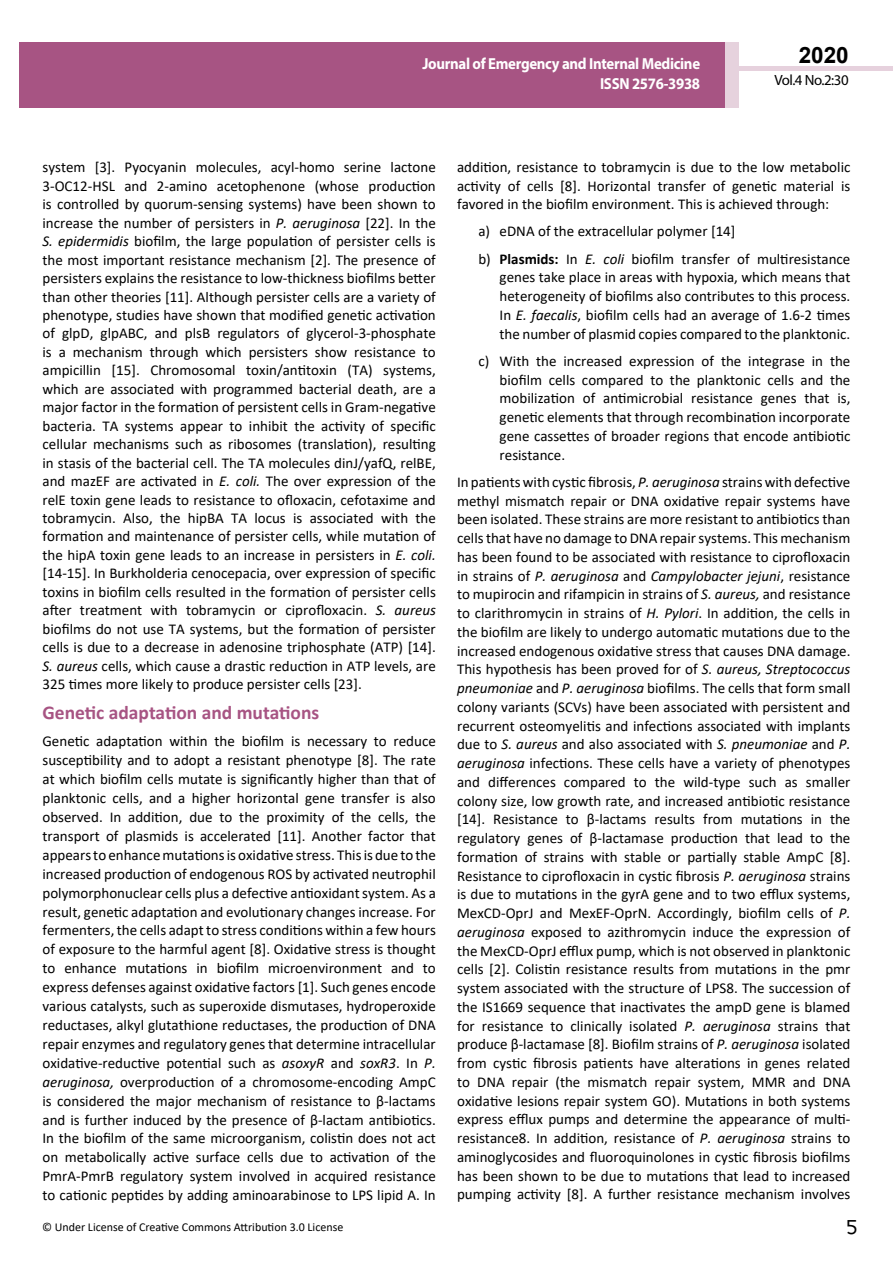
<style>
.page{position:relative;width:893px;height:1263px;background:#fff}
.page>*{position:absolute;margin:0;border:0;box-sizing:border-box;transform-origin:0 0}
.t1{font:25.5px "Tunga";color:#000}
.t2{font:700 22.5px "Arial";color:#000}
.t3{font:700 19.5px "Calibri";color:#a75483}
.t4{font:700 16.05px/19.2px "Myriad Pro";letter-spacing:-.02em;color:#fff;text-align:right;scale:.93 1}
.t5{font:15px/18.8px "Calibri";color:#000;text-align:justify}
.t6{font:14.85px "Myriad Pro";letter-spacing:-.03em;color:#000}
.t7{font:12px "Calibri";color:#000}
.s1{font-style:italic}
.s2{font-weight:700}
</style>
<div class="page">
<div style="left:722px;top:66px;width:171px;height:5px;background:#e6d1dd"></div>
<div style="left:723px;top:42px;width:15px;height:66px;background:#e6d2dd"></div>
<div style="left:19px;top:42px;width:706px;height:66px;background:#a75483"></div>
<p class="t4" style="left:422px;top:54px;width:300px">Journal of Emergency and Internal Medicine<br>ISSN 2576-3938</p>
<h2 class="t2" style="left:799px;top:39px;width:52px">2020</h2>
<p class="t6" style="left:774px;top:71px;width:76px">Vol.4 No.2:30</p>
<p class="t5" style="left:43px;top:158px;width:395px">system [3]. Pyocyanin molecules, acyl-homo serine lactone 3-OC12-HSL and 2-amino acetophenone (whose production is controlled by quorum-sensing systems) have been shown to increase the number of persisters in <span class="s1">P. aeruginosa</span> [22]. In the <span class="s1">S. epidermidis</span> biofilm, the large population of persister cells is the most important resistance mechanism [2]. The presence of persisters explains the resistance to low-thickness biofilms better than other theories [11]. Although persister cells are a variety of phenotype, studies have shown that modified genetic activation of glpD, glpABC, and plsB regulators of glycerol-3-phosphate is a mechanism through which persisters show resistance to ampicillin [15]. Chromosomal toxin/antitoxin (TA) systems, which are associated with programmed bacterial death, are a major factor in the formation of persistent cells in Gram-negative bacteria. TA systems appear to inhibit the activity of specific cellular mechanisms such as ribosomes (translation), resulting in stasis of the bacterial cell. The TA molecules dinJ/yafQ, relBE, and mazEF are activated in <span class="s1">E. coli.</span> The over expression of the relE toxin gene leads to resistance to ofloxacin, cefotaxime and tobramycin. Also, the hipBA TA locus is associated with the formation and maintenance of persister cells, while mutation of the hipA toxin gene leads to an increase in persisters in <span class="s1">E. coli. </span>[14-15]. In Burkholderia cenocepacia, over expression of specific toxins in biofilm cells resulted in the formation of persister cells after treatment with tobramycin or ciprofloxacin. <span class="s1">S. aureus </span>biofilms do not use TA systems, but the formation of persister cells is due to a decrease in adenosine triphosphate (ATP) [14].<br><span class="s1">S. aureus</span> cells, which cause a drastic reduction in ATP levels, are 325 times more likely to produce persister cells [23].</p>
<h3 class="t3" style="left:43px;top:699px;width:278px">Genetic adaptation and mutations</h3>
<p class="t5" style="left:43px;top:732px;width:395px">Genetic adaptation within the biofilm is necessary to reduce susceptibility and to adopt a resistant phenotype [8]. The rate at which biofilm cells mutate is significantly higher than that of planktonic cells, and a higher horizontal gene transfer is also observed. In addition, due to the proximity of the cells, the transport of plasmids is accelerated [11]. Another factor that appears to enhance mutations is oxidative stress. This is due to the increased production of endogenous ROS by activated neutrophil polymorphonuclear cells plus a defective antioxidant system. As a result, genetic adaptation and evolutionary changes increase. For fermenters, the cells adapt to stress conditions within a few hours of exposure to the harmful agent [8]. Oxidative stress is thought to enhance mutations in biofilm microenvironment and to express defenses against oxidative factors [1]. Such genes encode various catalysts, such as superoxide dismutases, hydroperoxide reductases, alkyl glutathione reductases, the production of DNA repair enzymes and regulatory genes that determine intracellular oxidative-reductive potential such as <span class="s1">asoxyR</span> and <span class="s1">soxR3</span>. In <span class="s1">P. aeruginosa,</span> overproduction of a chromosome-encoding AmpC is considered the major mechanism of resistance to β-lactams and is further induced by the presence of β-lactam antibiotics.<br>In the biofilm of the same microorganism, colistin does not act on metabolically active surface cells due to activation of the PmrA-PmrB regulatory system involved in acquired resistance to cationic peptides by adding aminoarabinose to LPS lipid A. In</p>
<p class="t5" style="left:457px;top:158px;width:395px">addition, resistance to tobramycin is due to the low metabolic activity of cells [8]. Horizontal transfer of genetic material is favored in the biofilm environment. This is achieved through:</p>
<p class="t5" style="left:478px;top:217px;width:374px;line-height:27.3px">a) eDNA of the extracellular polymer [14]<br>b) <span class="s2">Plasmids:</span> In <span class="s1">E. coli</span> biofilm transfer of multiresistance</p>
<p class="t5" style="left:500px;top:268px;width:352px">genes take place in areas with hypoxia, which means that heterogeneity of biofilms also contributes to this process.<br>In <span class="s1">E. faecalis</span>, biofilm cells had an average of 1.6-2 times the number of plasmid copies compared to the planktonic.</p>
<p class="t5" style="left:500px;top:351px;width:352px;text-indent:-21px">c) With the increased expression of the integrase in the biofilm cells compared to the planktonic cells and the mobilization of antimicrobial resistance genes that is, genetic elements that through recombination incorporate gene cassettes of broader regions that encode antibiotic resistance.</p>
<p class="t5" style="left:457px;top:472px;width:395px">In patients with cystic fibrosis, <span class="s1">P. aeruginosa</span> strains with defective methyl mismatch repair or DNA oxidative repair systems have been isolated. These strains are more resistant to antibiotics than cells that have no damage to DNA repair systems. This mechanism has been found to be associated with resistance to ciprofloxacin in strains of <span class="s1">P. aeruginosa</span> and <span class="s1">Campylobacter jejuni</span>, resistance to mupirocin and rifampicin in strains of <span class="s1">S. aureus,</span> and resistance to clarithromycin in strains of <span class="s1">H. Pylori</span>. In addition, the cells in the biofilm are likely to undergo automatic mutations due to the increased endogenous oxidative stress that causes DNA damage.<br>This hypothesis has been proved for of <span class="s1">S. aureus, Streptococcus pneumoniae</span> and <span class="s1">P. aeruginosa</span> biofilms. The cells that form small colony variants (SCVs) have been associated with persistent and recurrent osteomyelitis and infections associated with implants due to <span class="s1">S. aureus</span> and also associated with <span class="s1">S. pneumoniae</span> and <span class="s1">P. aeruginosa</span> infections. These cells have a variety of phenotypes and differences compared to the wild-type such as smaller colony size, low growth rate, and increased antibiotic resistance [14]. Resistance to β-lactams results from mutations in the regulatory genes of β-lactamase production that lead to the formation of strains with stable or partially stable AmpC [8].<br>Resistance to ciprofloxacin in cystic fibrosis <span class="s1">P. aeruginosa</span> strains is due to mutations in the gyrA gene and to two efflux systems, MexCD-OprJ and MexEF-OprN. Accordingly, biofilm cells of <span class="s1">P. aeruginosa</span> exposed to azithromycin induce the expression of the MexCD-OprJ efflux pump, which is not observed in planktonic cells [2]. Colistin resistance results from mutations in the pmr system associated with the structure of LPS8. The succession of the IS1669 sequence that inactivates the ampD gene is blamed for resistance to clinically isolated <span class="s1">P. aeruginosa</span> strains that produce β-lactamase [8]. Biofilm strains of <span class="s1">P. aeruginosa</span> isolated from cystic fibrosis patients have alterations in genes related to DNA repair (the mismatch repair system, MMR and DNA oxidative lesions repair system GO). Mutations in both systems express efflux pumps and determine the appearance of multi&shy;resistance8. In addition, resistance of <span class="s1">P. aeruginosa</span> strains to aminoglycosides and fluoroquinolones in cystic fibrosis biofilms has been shown to be due to mutations that lead to increased pumping activity [8]. A further resistance mechanism involves</p>
<p class="t7" style="left:42px;top:1219px;width:303px">© Under License of Creative Commons Attribution 3.0 License</p>
<h1 class="t1" style="left:846px;top:1210px;width:13px">5</h1>
</div>
